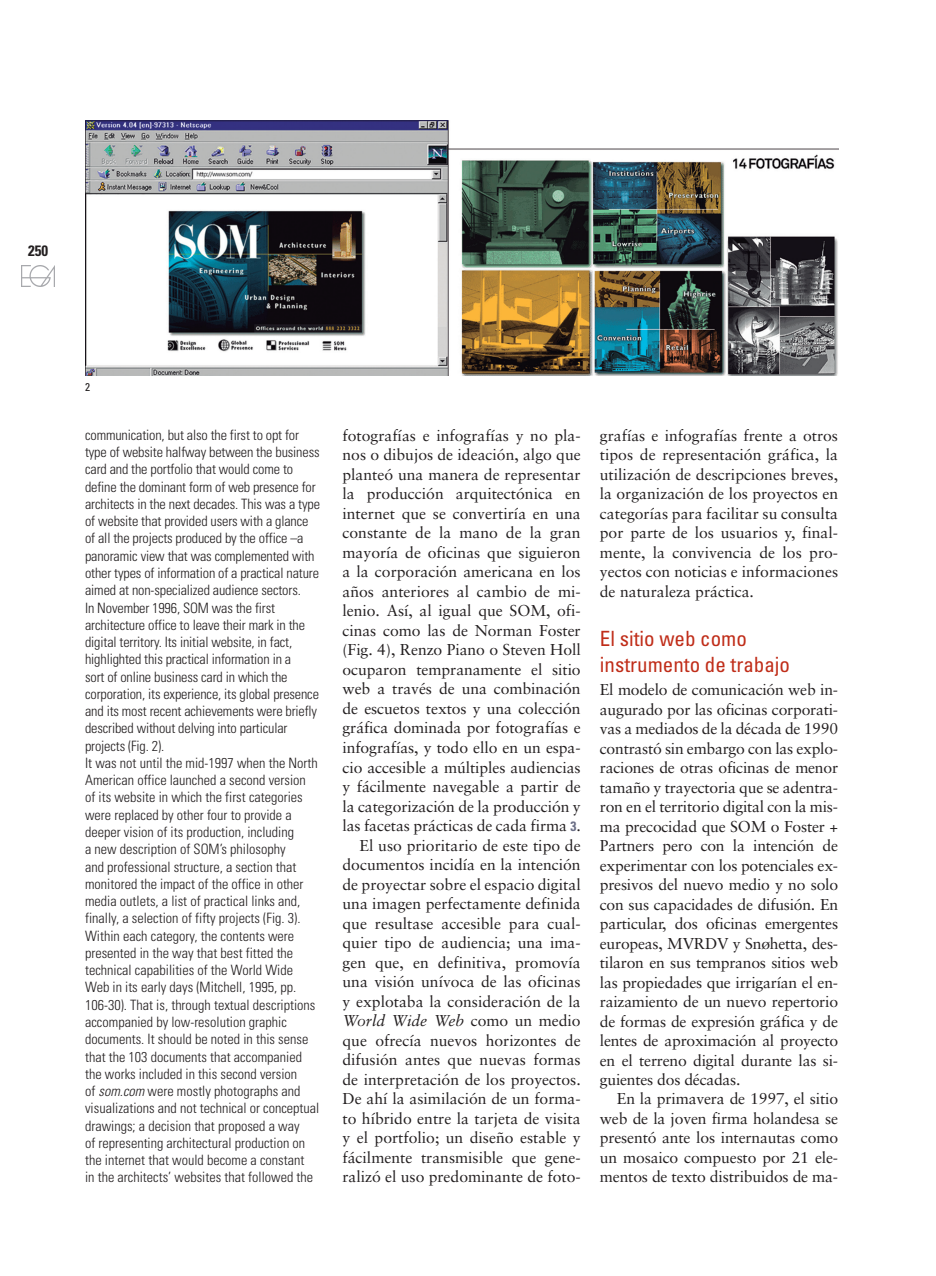
<style>
.page{position:relative;width:936px;height:1276px;background:#fff}
.page>*{position:absolute;margin:0;border:0;box-sizing:border-box;transform-origin:0 0}
.TITULAR_1_CAST{font:condensed 21px/25.8px "Univers";color:#c02d19}
.t1{font:15.75px/19.5px "Sabon";letter-spacing:-.005em;color:#231f20;text-align:justify}
.t2{font:700 condensed 15px "Univers";color:#231f20}
.t3{font:300 condensed 14.25px/17.2px "Univers";color:#231f20}
.PIES_DE_FOTO_INGLES{font:condensed 11.25px "Univers";color:#231f20}
.s1{font-style:italic}
.s2{font-family:"Univers";font-weight:700;font-stretch:condensed;font-size:13.5px;color:#6b6f86}
</style>
<div class="page">
<img style="left:22px;top:265px;width:33px;height:21px">
<img style="left:85px;top:120px;width:753px;height:255px">
<p class="t2" style="left:28px;top:242px;width:21px">250</p>
<p class="PIES_DE_FOTO_INGLES" style="left:85px;top:380px;width:6px">2</p>
<p class="t3" style="left:85px;top:426px;width:236px">communication, but also the first to opt for type of website halfway between the business card and the portfolio that would come to define the dominant form of web presence for architects in the next decades. This was a type of website that provided users with a glance of all the projects produced by the office –a panoramic view that was complemented with other types of information of a practical nature aimed at non-specialized audience sectors.</p>
<p class="t3" style="left:85px;top:599px;width:235px">In November 1996, SOM was the first architecture office to leave their mark in the digital territory. Its initial website, in fact, highlighted this practical information in a<br>sort of online business card in which the corporation, its experience, its global presence and its most recent achievements were briefly described without delving into particular projects (Fig. 2).</p>
<p class="t3" style="left:85px;top:754px;width:234px">It was not until the mid-1997 when the North American office launched a second version of its website in which the first categories were replaced by other four to provide a deeper vision of its production, including<br>a new description of SOM’s philosophy<br>and professional structure, a section that monitored the impact of the office in other media outlets, a list of practical links and, finally, a selection of fifty projects (Fig. 3).</p>
<p class="t3" style="left:85px;top:927px;width:236px">Within each category, the contents were presented in the way that best fitted the technical capabilities of the World Wide Web in its early days (Mitchell, 1995, pp.<br>106-30). That is, through textual descriptions accompanied by low-resolution graphic documents. It should be noted in this sense that the 103 documents that accompanied the works included in this second version<br>of <span class="s1">som.com</span> were mostly photographs and visualizations and not technical or conceptual drawings; a decision that proposed a way<br>of representing architectural production on the internet that would become a constant<br>in the architects’ websites that followed the</p>
<p class="t1" style="left:342px;top:425px;width:240px">fotografías e infografías y no pla&shy;nos o dibujos de ideación, algo que planteó una manera de representar la producción arquitectónica en internet que se convertiría en una constante de la mano de la gran mayoría de oficinas que siguieron a la corporación americana en los años anteriores al cambio de mi&shy;lenio. Así, al igual que SOM, ofi&shy;cinas como las de Norman Foster (Fig. 4), Renzo Piano o Steven Holl ocuparon tempranamente el sitio web a través de una combinación de escuetos textos y una colección gráfica dominada por fotografías e infografías, y todo ello en un espa&shy;cio accesible a múltiples audiencias y fácilmente navegable a partir de la categorización de la producción y las facetas prácticas de cada firma <span class="s2">3</span>.</p>
<p class="t1" style="left:342px;top:835px;width:240px;text-indent:17px">El uso prioritario de este tipo de documentos incidía en la intención de proyectar sobre el espacio digital una imagen perfectamente definida que resultase accesible para cual&shy;quier tipo de audiencia; una ima&shy;gen que, en definitiva, promovía una visión unívoca de las oficinas y explotaba la consideración de la <span class="s1">World Wide Web</span> como un medio que ofrecía nuevos horizontes de difusión antes que nuevas formas de interpretación de los proyectos.<br>De ahí la asimilación de un forma&shy;to híbrido entre la tarjeta de visita y el portfolio; un diseño estable y fácilmente transmisible que gene&shy;ralizó el uso predominante de foto-</p>
<p class="t1" style="left:600px;top:425px;width:240px">grafías e infografías frente a otros tipos de representación gráfica, la utilización de descripciones breves, la organización de los proyectos en categorías para facilitar su consulta por parte de los usuarios y, final&shy;mente, la convivencia de los pro&shy;yectos con noticias e informaciones de naturaleza práctica.</p>
<p class="TITULAR_1_CAST" style="left:600px;top:625px;width:192px">El sitio web como instrumento de trabajo</p>
<p class="t1" style="left:600px;top:680px;width:240px">El modelo de comunicación web in&shy;augurado por las oficinas corporati&shy;vas a mediados de la década de 1990 contrastó sin embargo con las explo&shy;raciones de otras oficinas de menor tamaño y trayectoria que se adentra&shy;ron en el territorio digital con la mis&shy;ma precocidad que SOM o Foster + Partners pero con la intención de experimentar con los potenciales ex&shy;presivos del nuevo medio y no solo con sus capacidades de difusión. En particular, dos oficinas emergentes europeas, MVRDV y Snøhetta, des&shy;tilaron en sus tempranos sitios web las propiedades que irrigarían el en&shy;raizamiento de un nuevo repertorio de formas de expresión gráfica y de lentes de aproximación al proyecto en el terreno digital durante las si&shy;guientes dos décadas.</p>
<p class="t1" style="left:600px;top:1089px;width:240px;text-indent:17px">En la primavera de 1997, el sitio web de la joven firma holandesa se presentó ante los internautas como un mosaico compuesto por 21 ele&shy;mentos de texto distribuidos de ma-</p>
</div>
